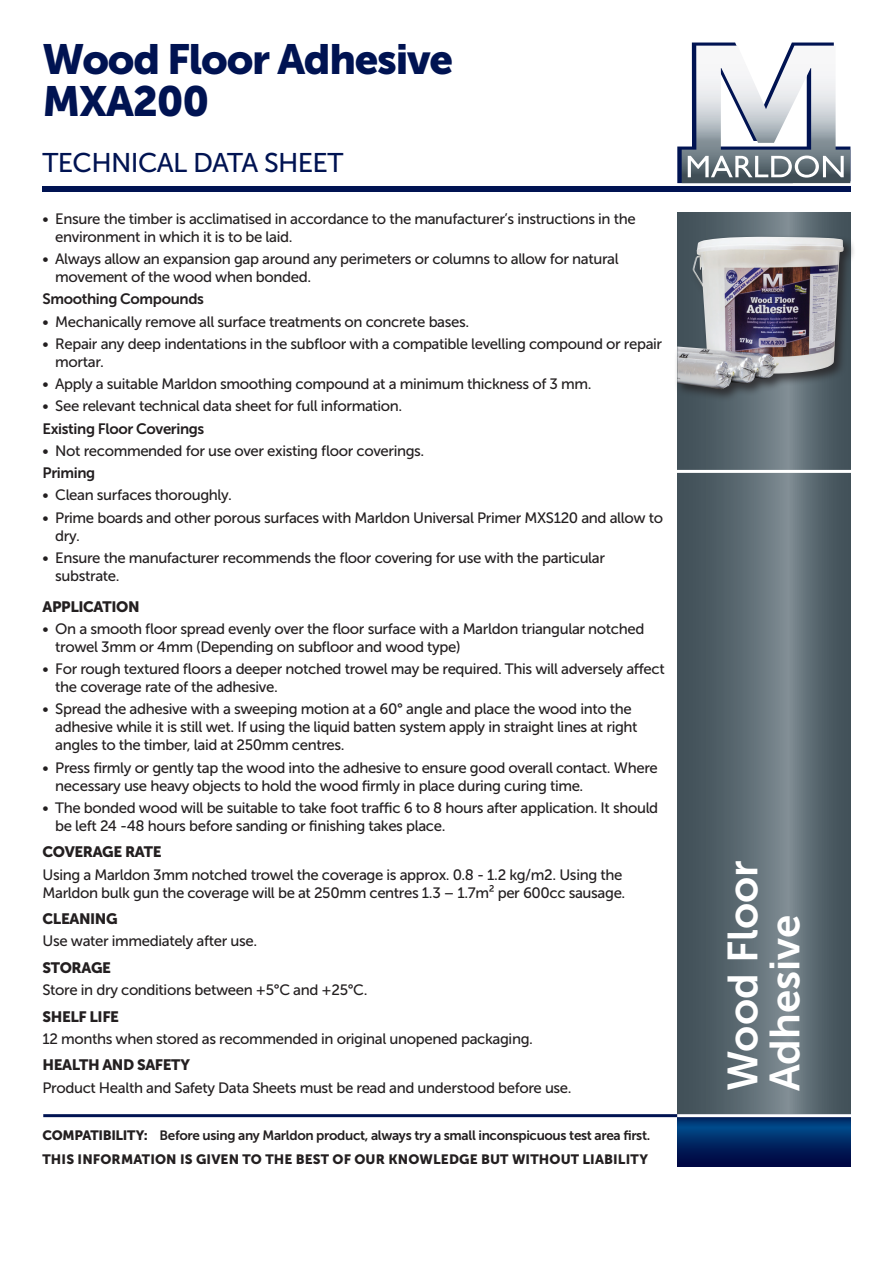
<style>
.page{position:relative;width:893px;height:1263px;background:#fff}
.page>*{position:absolute;margin:0;border:0;box-sizing:border-box;transform-origin:0 0}
.t1{font:42px/42px "Museo Sans 900";letter-spacing:-.03em;color:#001352}
.t2{font:42px/42px "Museo Sans 700";color:#fff}
.t3{font:27px "Museo Sans 500";letter-spacing:-.025em;color:#001352}
.t4{font:15px/18px "Museo Sans 500";letter-spacing:-.025em;color:#231f20}
.t5{font:15px "Museo Sans 900";letter-spacing:-.025em;color:#231f20}
.t6{font:15px "Museo Sans 700";letter-spacing:-.025em;color:#231f20}
.t7{font:13.5px "Museo Sans 700";letter-spacing:-.025em;color:#231f20}
.t8{font:13.5px "Museo Sans 900";letter-spacing:.01em;color:#231f20}
.s1{font-family:"Museo Sans 900"}
</style>
<div class="page">
<svg style="left:677px;top:213px;width:173px;height:901px;background:#596870"></svg>
<svg style="left:677px;top:43px;width:173px;height:140px"></svg>
<hr style="left:43px;top:1114px;width:634px;height:3px;background:#001352">
<svg style="left:677px;top:1117px;width:173px;height:49px;background:#012764"></svg>
<div style="left:43px;top:187px;width:807px;height:5px;background:#001352"></div>
<hr style="left:672px;top:470px;width:183px;height:3px;background:#fff">
<div style="left:675px;top:234px;width:181px;height:168px;background:#231f20;opacity:.75"></div>
<img style="left:677px;top:237px;width:167px;height:152px">
<h1 class="t1" style="left:43px;top:38px;width:412px">Wood Floor Adhesive<br>MXA200</h1>
<h2 class="t3" style="left:43px;top:148px;width:302px">TECHNICAL DATA SHEET</h2>
<p class="t4" style="left:55px;top:210px;width:582px;text-indent:-13px">• Ensure the timber is acclimatised in accordance to the manufacturer’s instructions in the environment in which it is to be laid.</p>
<p class="t4" style="left:55px;top:250px;width:565px;text-indent:-13px">• Always allow an expansion gap around any perimeters or columns to allow for natural movement of the wood when bonded.</p>
<p class="t6" style="left:43px;top:291px;width:163px">Smoothing Compounds</p>
<p class="t4" style="left:43px;top:312px;width:428px">• Mechanically remove all surface treatments on concrete bases.</p>
<p class="t4" style="left:55px;top:335px;width:608px;text-indent:-13px">• Repair any deep indentations in the subfloor with a compatible levelling compound or repair mortar.</p>
<p class="t4" style="left:43px;top:375px;width:551px">• Apply a suitable Marldon smoothing compound at a minimum thickness of 3 mm.</p>
<p class="t4" style="left:43px;top:397px;width:361px">• See relevant technical data sheet for full information.</p>
<p class="t6" style="left:43px;top:420px;width:163px">Existing Floor Coverings</p>
<p class="t4" style="left:43px;top:442px;width:383px">• Not recommended for use over existing floor coverings.</p>
<p class="t6" style="left:43px;top:465px;width:54px">Priming</p>
<p class="t4" style="left:43px;top:486px;width:191px">• Clean surfaces thoroughly.</p>
<p class="t4" style="left:55px;top:508px;width:609px;text-indent:-13px">• Prime boards and other porous surfaces with Marldon Universal Primer MXS120 and allow to dry.</p>
<p class="t4" style="left:55px;top:549px;width:551px;text-indent:-13px">• Ensure the manufacturer recommends the floor covering for use with the particular substrate.</p>
<p class="t5" style="left:43px;top:598px;width:99px">APPLICATION</p>
<p class="t4" style="left:55px;top:620px;width:591px;text-indent:-13px">• On a smooth floor spread evenly over the floor surface with a Marldon triangular notched trowel 3mm or 4mm (Depending on subfloor and wood type)</p>
<p class="t4" style="left:55px;top:660px;width:611px;text-indent:-13px">• For rough textured floors a deeper notched trowel may be required. This will adversely affect the coverage rate of the adhesive.</p>
<p class="t4" style="left:55px;top:700px;width:584px;text-indent:-13px">• Spread the adhesive with a sweeping motion at a 60° angle and place the wood into the adhesive while it is still wet. If using the liquid batten system apply in straight lines at right angles to the timber, laid at 250mm centres.</p>
<p class="t4" style="left:55px;top:758px;width:604px;text-indent:-13px">• Press firmly or gently tap the wood into the adhesive to ensure good overall contact. Where necessary use heavy objects to hold the wood firmly in place during curing time.</p>
<p class="t4" style="left:55px;top:799px;width:605px;text-indent:-13px">• The bonded wood will be suitable to take foot traffic 6 to 8 hours after application. It should be left 24 -48 hours before sanding or finishing takes place.</p>
<p class="t5" style="left:43px;top:843px;width:121px">COVERAGE RATE</p>
<p class="t4" style="left:43px;top:865px;width:584px">Using a Marldon 3mm notched trowel the coverage is approx. 0.8 - 1.2 kg/m2. Using the<br>Marldon bulk gun the coverage will be at 250mm centres 1.3 – 1.7m² per 600cc sausage.</p>
<p class="t5" style="left:43px;top:910px;width:77px">CLEANING</p>
<p class="t4" style="left:43px;top:932px;width:216px">Use water immediately after use.</p>
<p class="t5" style="left:43px;top:959px;width:70px">STORAGE</p>
<p class="t4" style="left:43px;top:981px;width:326px">Store in dry conditions between +5°C and +25°C.</p>
<p class="t5" style="left:43px;top:1008px;width:78px">SHELF LIFE</p>
<p class="t4" style="left:43px;top:1030px;width:492px">12 months when stored as recommended in original unopened packaging.</p>
<p class="t5" style="left:43px;top:1056px;width:149px">HEALTH AND SAFETY</p>
<p class="t4" style="left:43px;top:1078px;width:531px">Product Health and Safety Data Sheets must be read and understood before use.</p>
<p class="t7" style="left:43px;top:1128px;width:609px"><span class="s1">COMPATIBILITY:</span> Before using any Marldon product, always try a small inconspicuous test area first.</p>
<p class="t8" style="left:43px;top:1151px;width:607px">THIS INFORMATION IS GIVEN TO THE BEST OF OUR KNOWLEDGE BUT WITHOUT LIABILITY</p>
<h1 class="t2" style="left:722px;top:1091px;width:233px;rotate:-90deg">Wood Floor<br>Adhesive</h1>
</div>
